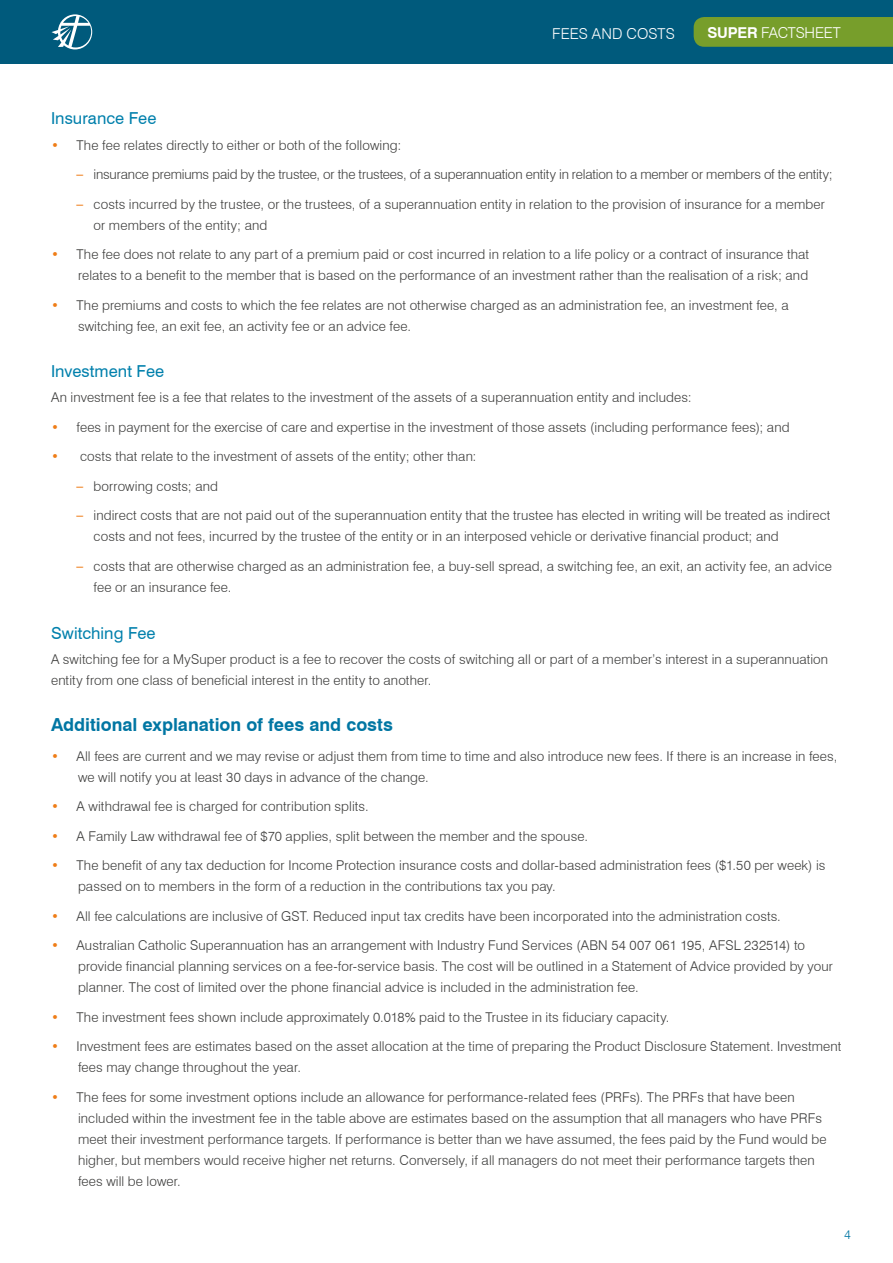
<style>
.page{position:relative;width:893px;height:1263px;background:#fff}
.page>*{position:absolute;margin:0;border:0;box-sizing:border-box;transform-origin:0 0}
.t1{font:700 18px "Swiss 721 BT";color:#0076a3}
.t2{font:16.5px "Swiss 721 BT";letter-spacing:.005em;color:#0080ac}
.t3{font:300 15px "Swiss 721 BT";letter-spacing:-.005em;color:#fff}
.t4{font:300 13.5px/21px "Swiss 721 BT";letter-spacing:.01em;color:#3c3c3b}
.t5{font:300 13.5px "Swiss 721 BT";letter-spacing:-.01em;color:#3c3c3b}
.t6{font:300 12.75px "Swiss 721 BT";color:#0076a3}
.s1{font-weight:700}
.s2{font-weight:400;font-stretch:condensed;color:#ef7d17}
</style>
<div class="page">
<div style="left:0;top:0;width:893px;height:64px;background:#005a7c"></div>
<div style="left:694px;top:17px;width:199px;height:30px;background:#779e2b"></div>
<svg style="left:52px;top:14px;width:40px;height:35px"></svg>
<p class="t3" style="left:552px;top:25px;width:124px">FEES AND COSTS</p>
<p class="t3" style="left:707px;top:23px;width:135px"><span class="s1">SUPER</span> FACTSHEET</p>
<p class="t2" style="left:51px;top:108px;width:107px">Insurance Fee</p>
<p class="t4" style="left:51px;top:134px;width:352px"><span class="s2">•</span> The fee relates directly to either or both of the following:</p>
<p class="t5" style="left:77px;top:166px;width:758px"><span class="s2">–</span> insurance premiums paid by the trustee, or the trustees, of a superannuation entity in relation to a member or members of the entity;</p>
<p class="t4" style="left:94px;top:193px;width:733px;text-indent:-17px"><span class="s2">–</span> costs incurred by the trustee, or the trustees, of a superannuation entity in relation to the provision of insurance for a member or members of the entity; and</p>
<p class="t4" style="left:51px;top:244px;width:760px;text-align:right"><span class="s2">•</span> The fee does not relate to any part of a premium paid or cost incurred in relation to a life policy or a contract of insurance that relates to a benefit to the member that is based on the performance of an investment rather than the realisation of a risk; and</p>
<p class="t4" style="left:78px;top:294px;width:712px;text-indent:-27px"><span class="s2">•</span> The premiums and costs to which the fee relates are not otherwise charged as an administration fee, an investment fee, a switching fee, an exit fee, an activity fee or an advice fee.</p>
<p class="t2" style="left:51px;top:361px;width:115px">Investment Fee</p>
<p class="t4" style="left:51px;top:387px;width:642px">An investment fee is a fee that relates to the investment of the assets of a superannuation entity and includes:</p>
<p class="t4" style="left:51px;top:416px;width:740px"><span class="s2">•</span> fees in payment for the exercise of care and expertise in the investment of those assets (including performance fees); and</p>
<p class="t4" style="left:51px;top:446px;width:427px"><span class="s2">•</span> costs that relate to the investment of assets of the entity; other than:</p>
<p class="t4" style="left:77px;top:475px;width:143px"><span class="s2">–</span> borrowing costs; and</p>
<p class="t4" style="left:94px;top:505px;width:738px;text-indent:-17px"><span class="s2">–</span> indirect costs that are not paid out of the superannuation entity that the trustee has elected in writing will be treated as indirect costs and not fees, incurred by the trustee of the entity or in an interposed vehicle or derivative financial product; and</p>
<p class="t4" style="left:94px;top:555px;width:740px;text-indent:-17px"><span class="s2">–</span> costs that are otherwise charged as an administration fee, a buy-sell spread, a switching fee, an exit, an activity fee, an advice fee or an insurance fee.</p>
<p class="t2" style="left:51px;top:623px;width:106px">Switching Fee</p>
<p class="t4" style="left:51px;top:648px;width:779px">A switching fee for a MySuper product is a fee to recover the costs of switching all or part of a member’s interest in a superannuation entity from one class of beneficial interest in the entity to another.</p>
<h1 class="t1" style="left:51px;top:714px;width:343px">Additional explanation of fees and costs</h1>
<p class="t4" style="left:78px;top:745px;width:761px;text-indent:-27px"><span class="s2">•</span> All fees are current and we may revise or adjust them from time to time and also introduce new fees. If there is an increase in fees, we will notify you at least 30 days in advance of the change.</p>
<p class="t4" style="left:51px;top:796px;width:319px"><span class="s2">•</span> A withdrawal fee is charged for contribution splits.</p>
<p class="t4" style="left:51px;top:825px;width:538px"><span class="s2">•</span> A Family Law withdrawal fee of $70 applies, split between the member and the spouse.</p>
<p class="t4" style="left:78px;top:855px;width:749px;text-indent:-27px"><span class="s2">•</span> The benefit of any tax deduction for Income Protection insurance costs and dollar-based administration fees ($1.50 per week) is passed on to members in the form of a reduction in the contributions tax you pay.</p>
<p class="t4" style="left:51px;top:905px;width:731px"><span class="s2">•</span> All fee calculations are inclusive of GST. Reduced input tax credits have been incorporated into the administration costs.</p>
<p class="t4" style="left:78px;top:935px;width:756px;text-indent:-27px"><span class="s2">•</span> Australian Catholic Superannuation has an arrangement with Industry Fund Services (ABN 54 007 061 195, AFSL 232514) to provide financial planning services on a fee-for-service basis. The cost will be outlined in a Statement of Advice provided by your planner. The cost of limited over the phone financial advice is included in the administration fee.</p>
<p class="t4" style="left:51px;top:1006px;width:620px"><span class="s2">•</span> The investment fees shown include approximately 0.018% paid to the Trustee in its fiduciary capacity.</p>
<p class="t4" style="left:78px;top:1036px;width:765px;text-indent:-27px"><span class="s2">•</span> Investment fees are estimates based on the asset allocation at the time of preparing the Product Disclosure Statement. Investment fees may change throughout the year.</p>
<p class="t4" style="left:78px;top:1086px;width:750px;text-indent:-27px"><span class="s2">•</span> The fees for some investment options include an allowance for performance-related fees (PRFs). The PRFs that have been included within the investment fee in the table above are estimates based on the assumption that all managers who have PRFs meet their investment performance targets. If performance is better than we have assumed, the fees paid by the Fund would be higher, but members would receive higher net returns. Conversely, if all managers do not meet their performance targets then fees will be lower.</p>
<p class="t6" style="left:844px;top:1227px;width:8px">4</p>
</div>
